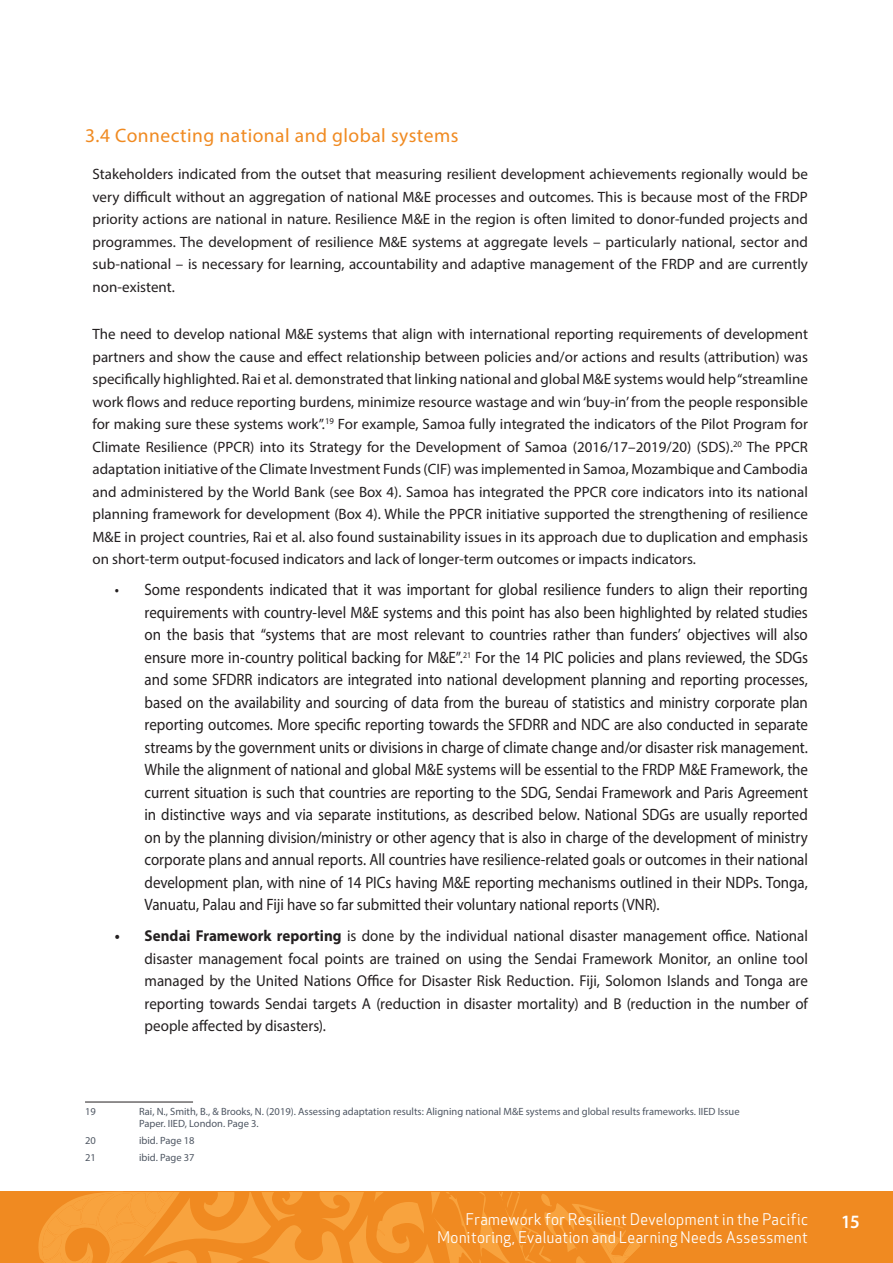
<style>
.page{position:relative;width:893px;height:1263px;background:#fff}
.page>*{position:absolute;margin:0;border:0;box-sizing:border-box;transform-origin:0 0}
.heading_2{font:19.5px "Myriad Pro";letter-spacing:.025em;color:#f08a21}
.t1{font:600 18.9px "Myriad Pro";color:#fff;scale:.95 1}
.t2{font:16.5px/22.5px "Myriad Pro";letter-spacing:-.005em;color:#231f20;text-align:justify;scale:.91 1}
.t3{font:15.75px/22.5px "Myriad Pro";color:#231f20;text-align:justify;scale:.95 1}
.t4{font:15.75px "Apex New";letter-spacing:.03em;color:#fff;scale:.95 1}
.Body_Text{font:15px/22.5px "Myriad Pro";color:#231f20;text-align:justify}
.t5{font:10.5px/12.6px "Myriad Pro";color:#4f5763}
.s1{font-weight:700}
</style>
<div class="page">
<div style="left:0;top:1191px;width:893px;height:72px;background:#f08a21"></div>
<svg style="left:38px;top:1192px;width:603px;height:71px"></svg>
<hr style="left:85px;top:1102px;width:108px;height:1px;background:#231f20">
<p class="heading_2" style="left:85px;top:124px;width:375px">3.4 Connecting national and global systems</p>
<p class="Body_Text" style="left:93px;top:163px;width:717px">Stakeholders indicated from the outset that measuring resilient development achievements regionally would be very difficult without an aggregation of national M&amp;E processes and outcomes. This is because most of the FRDP priority actions are national in nature. Resilience M&amp;E in the region is often limited to donor-funded projects and programmes. The development of resilience M&amp;E systems at aggregate levels – particularly national, sector and sub-national – is necessary for learning, accountability and adaptive management of the FRDP and are currently non-existent.</p>
<p class="Body_Text" style="left:93px;top:323px;width:717px">The need to develop national M&amp;E systems that align with international reporting requirements of development partners and show the cause and effect relationship between policies and/or actions and results (attribution) was specifically highlighted. Rai et al. demonstrated that linking national and global M&amp;E systems would help “streamline work flows and reduce reporting burdens, minimize resource wastage and win ‘buy-in’ from the people responsible for making sure these systems work”.<sup>19</sup> For example, Samoa fully integrated the indicators of the Pilot Program for Climate Resilience (PPCR) into its Strategy for the Development of Samoa (2016/17–2019/20) (SDS).<sup>20</sup> The PPCR adaptation initiative of the Climate Investment Funds (CIF) was implemented in Samoa, Mozambique and Cambodia and administered by the World Bank (see Box 4). Samoa has integrated the PPCR core indicators into its national planning framework for development (Box 4). While the PPCR initiative supported the strengthening of resilience M&amp;E in project countries, Rai et al. also found sustainability issues in its approach due to duplication and emphasis on short-term output-focused indicators and lack of longer-term outcomes or impacts indicators.</p>
<p class="t2" style="left:145px;top:578px;width:730px;text-indent:-30px">• Some respondents indicated that it was important for global resilience funders to align their reporting requirements with country-level M&amp;E systems and this point has also been highlighted by related studies on the basis that “systems that are most relevant to countries rather than funders’ objectives will also ensure more in-country political backing for M&amp;E”.<sup>21</sup> For the 14 PIC policies and plans reviewed, the SDGs and some SFDRR indicators are integrated into national development planning and reporting processes, based on the availability and sourcing of data from the bureau of statistics and ministry corporate plan reporting outcomes. More specific reporting towards the SFDRR and NDC are also conducted in separate streams by the government units or divisions in charge of climate change and/or disaster risk management.<br>While the alignment of national and global M&amp;E systems will be essential to the FRDP M&amp;E Framework, the current situation is such that countries are reporting to the SDG, Sendai Framework and Paris Agreement in distinctive ways and via separate institutions, as described below. National SDGs are usually reported on by the planning division/ministry or other agency that is also in charge of the development of ministry corporate plans and annual reports. All countries have resilience-related goals or outcomes in their national development plan, with nine of 14 PICs having M&amp;E reporting mechanisms outlined in their NDPs. Tonga, Vanuatu, Palau and Fiji have so far submitted their voluntary national reports (VNR).</p>
<p class="t3" style="left:145px;top:924px;width:700px;text-indent:-30px"><span class="s1">• Sendai Framework reporting</span> is done by the individual national disaster management office. National disaster management focal points are trained on using the Sendai Framework Monitor, an online tool managed by the United Nations Office for Disaster Risk Reduction. Fiji, Solomon Islands and Tonga are reporting towards Sendai targets A (reduction in disaster mortality) and B (reduction in the number of people affected by disasters).</p>
<p class="t5" style="left:85px;top:1104px;width:12px">19</p>
<p class="t5" style="left:139px;top:1104px;width:602px">Rai, N., Smith, B., &amp; Brooks, N. (2019). Assessing adaptation results: Aligning national M&amp;E systems and global results frameworks. IIED Issue<br>Paper. IIED, London. Page 3.</p>
<p class="t5" style="left:85px;top:1134px;width:12px">20</p>
<p class="t5" style="left:139px;top:1134px;width:57px">ibid. Page 18</p>
<p class="t5" style="left:85px;top:1151px;width:12px">21</p>
<p class="t5" style="left:139px;top:1151px;width:57px">ibid. Page 37</p>
<p class="t4" style="left:466px;top:1209px;width:361px">Framework for Resilient Development in the Pacific</p>
<p class="t1" style="left:841px;top:1210px;width:21px">15</p>
<p class="t4" style="left:437px;top:1227px;width:391px">Monitoring, Evaluation and Learning Needs Assessment</p>
</div>
